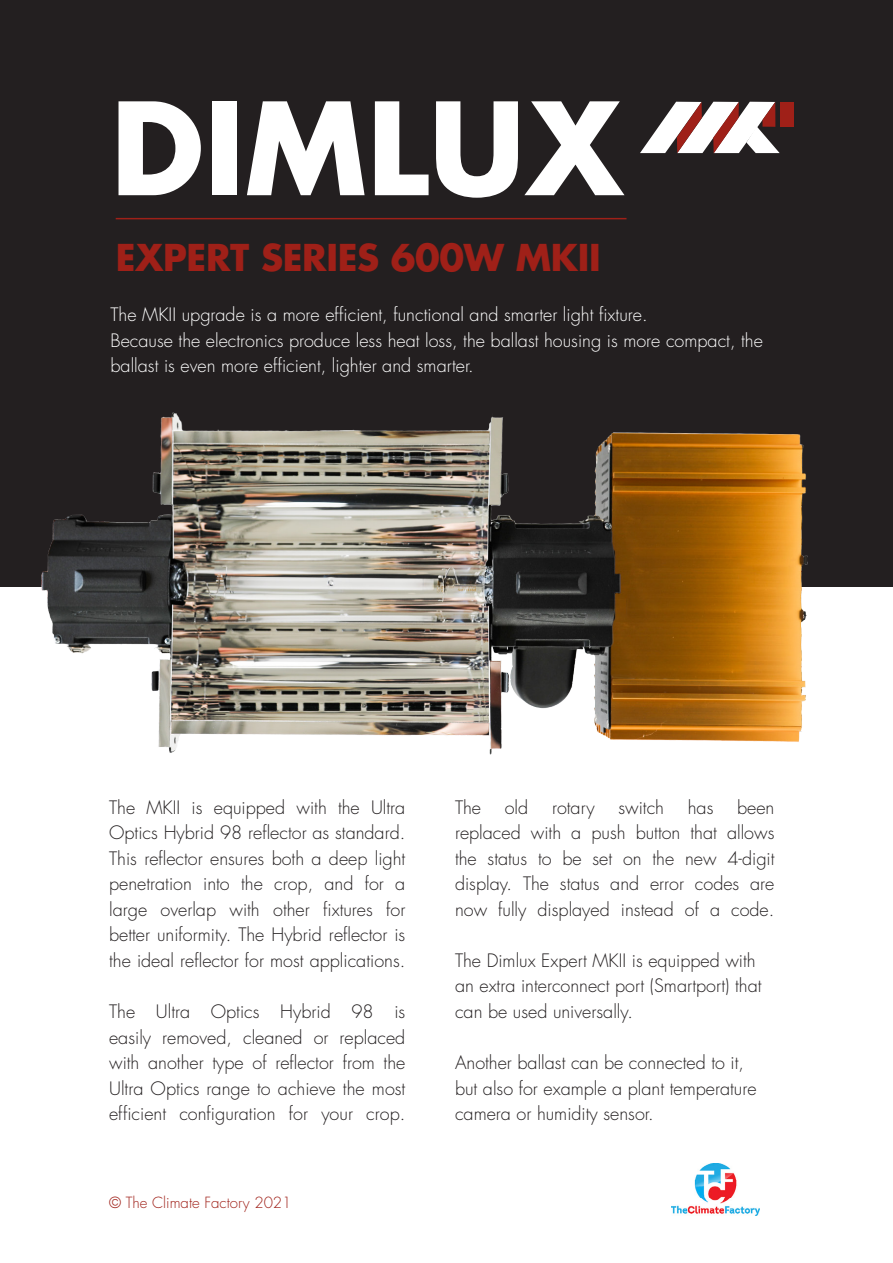
<style>
.page{position:relative;width:893px;height:1263px;background:#fff}
.page>*{position:absolute;margin:0;border:0;box-sizing:border-box;transform-origin:0 0}
.t1{font:700 124.5px "Futura Std";color:#fff}
.t2{font:700 36px "Futura Std";letter-spacing:-.01em;color:#9f2018}
.t3{font:300 18px/25.5px "Futura Std";color:#231f20}
.t4{font:300 18px/25.5px "Futura Std";color:#fff}
.t5{font:300 15px "Futura Std";color:#9f2018}
</style>
<div class="page">
<div style="left:0;top:0;width:893px;height:587px;background:#231f20"></div>
<svg style="left:640px;top:102px;width:140px;height:51px"></svg>
<div style="left:780px;top:102px;width:13px;height:25px;background:#9f2018"></div>
<hr style="left:116px;top:218px;width:510px;height:1px;background:#9f2018">
<img style="left:41px;top:412px;width:766px;height:343px">
<img style="left:672px;top:1163px;width:88px;height:52px">
<p class="t1" style="left:111px;top:66px;width:515px">DIMLUX</p>
<p class="t2" style="left:116px;top:233px;width:486px">EXPERT SERIES 600W MKII</p>
<p class="t4" style="left:111px;top:302px;width:539px">The MKII upgrade is a more efficient, functional and smarter light fixture.</p>
<p class="t4" style="left:111px;top:328px;width:654px">Because the electronics produce less heat loss, the ballast housing is more compact, the ballast is even more efficient, lighter and smarter.</p>
<p class="t3" style="left:109px;top:795px;width:298px">The MKII is equipped with the Ultra<br>Optics Hybrid 98 reflector as standard.</p>
<p class="t3" style="left:109px;top:846px;width:298px;text-align:justify">This reflector ensures both a deep light penetration into the crop, and for a large overlap with other fixtures for better uniformity. The Hybrid reflector is the ideal reflector for most applications.</p>
<p class="t3" style="left:109px;top:999px;width:298px;text-align:justify">The Ultra Optics Hybrid 98 is easily removed, cleaned or replaced with another type of reflector from the Ultra Optics range to achieve the most efficient configuration for your crop.</p>
<p class="t5" style="left:109px;top:1194px;width:184px">© The Climate Factory 2021</p>
<p class="t3" style="left:455px;top:795px;width:321px;text-align:justify;text-indent:282px">been replaced with a push button that allows the status to be set on the new 4-digit display. The status and error codes are now fully displayed instead of a code.</p>
<p class="t3" style="left:455px;top:948px;width:308px">The Dimlux Expert MKII is equipped with an extra interconnect port (Smartport) that can be used universally.</p>
<p class="t3" style="left:455px;top:1050px;width:303px">Another ballast can be connected to it, but also for example a plant temperature camera or humidity sensor.</p>
<p class="t3" style="left:455px;top:795px;width:28px">The</p>
<p class="t3" style="left:505px;top:795px;width:25px">old</p>
<p class="t3" style="left:552px;top:795px;width:44px">rotary</p>
<p class="t3" style="left:618px;top:795px;width:47px">switch</p>
<p class="t3" style="left:688px;top:795px;width:27px">has</p>
</div>
